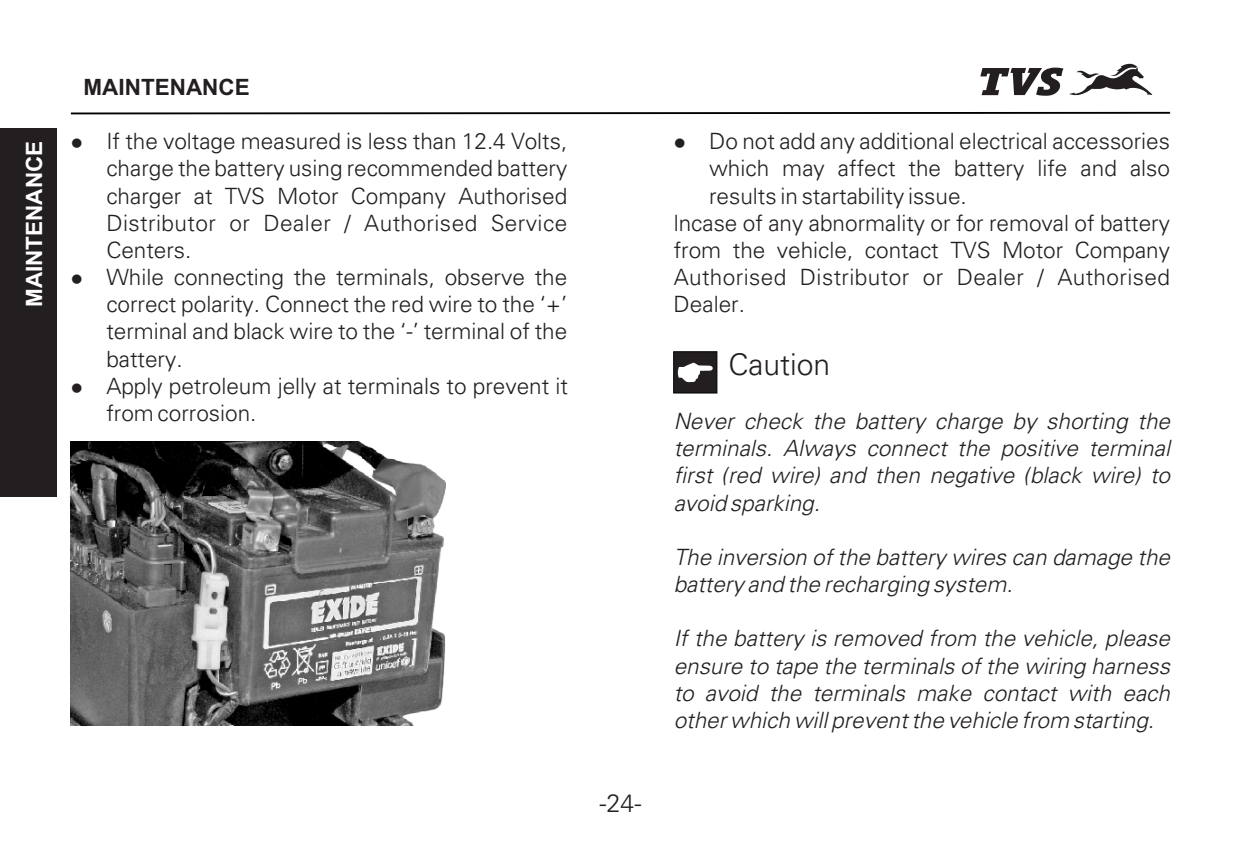
<style>
.page{position:relative;width:1241px;height:851px;background:#fff}
.page>*{position:absolute;margin:0;border:0;box-sizing:border-box;transform-origin:0 0}
.t1{font:300 30px "Univers";color:#231f20}
.t2{font:300 25px "Univers";color:#231f20}
.t3{font:300 22.5px/27.2px "Univers";color:#231f20;text-align:justify}
.t4{font:italic 300 22.5px/27.2px "Univers";color:#231f20;text-align:justify}
.t5{font:300 22.5px "Univers";letter-spacing:.02em;color:#231f20}
.t6{font:22.5px "Arial";color:#231f20}
.t7{font:22.5px "Arial";color:#fff}
</style>
<div class="page">
<svg style="left:980px;top:64px;width:172px;height:32px"></svg>
<hr style="left:71px;top:112px;width:1098px;height:2px;background:#000">
<svg style="left:673px;top:351px;width:44px;height:42px"></svg>
<img style="left:71px;top:441px;width:375px;height:284px">
<div style="left:0;top:128px;width:57px;height:368px;background:#231f20"></div>
<p class="t7" style="left:26px;top:307px;width:168px;rotate:-90deg">MAINTENANCE</p>
<p class="t6" style="left:83px;top:79px;width:168px">MAINTENANCE</p>
<p class="t3" style="left:106px;top:130px;width:462px;text-indent:-35px">● If the voltage measured is less than 12.4 Volts, charge the battery using recommended battery charger at TVS Motor Company Authorised Distributor or Dealer / Authorised Service Centers.</p>
<p class="t3" style="left:106px;top:265px;width:462px;text-indent:-35px">● While connecting the terminals, observe the correct polarity. Connect the red wire to the ‘+’ terminal and black wire to the ‘-’ terminal of the battery.</p>
<p class="t3" style="left:106px;top:374px;width:463px;text-indent:-35px">● Apply petroleum jelly at terminals to prevent it from corrosion.</p>
<p class="t2" style="left:599px;top:793px;width:43px">-24-</p>
<p class="t3" style="left:673px;top:130px;width:498px">● Do not add any additional electrical accessories</p>
<p class="t3" style="left:709px;top:157px;width:462px">which may affect the battery life and also</p>
<p class="t3" style="left:709px;top:184px;width:259px">results in startability issue.</p>
<p class="t3" style="left:673px;top:211px;width:498px">lncase of any abnormality or for removal of battery</p>
<p class="t3" style="left:673px;top:238px;width:498px">from the vehicle, contact TVS Motor Company</p>
<p class="t5" style="left:673px;top:269px;width:498px">Authorised Distributor or Dealer / Authorised</p>
<p class="t3" style="left:673px;top:292px;width:73px">Dealer.</p>
<h1 class="t1" style="left:728px;top:353px;width:103px">Caution</h1>
<p class="t4" style="left:673px;top:409px;width:498px">Never check the battery charge by shorting the terminals. Always connect the positive terminal first (red wire) and then negative (black wire) to avoid sparking.</p>
<p class="t4" style="left:673px;top:545px;width:498px">The inversion of the battery wires can damage the battery and the recharging system.</p>
<p class="t4" style="left:673px;top:626px;width:498px">If the battery is removed from the vehicle, please ensure to tape the terminals of the wiring harness to avoid the terminals make contact with each other which will prevent the vehicle from starting.</p>
</div>
